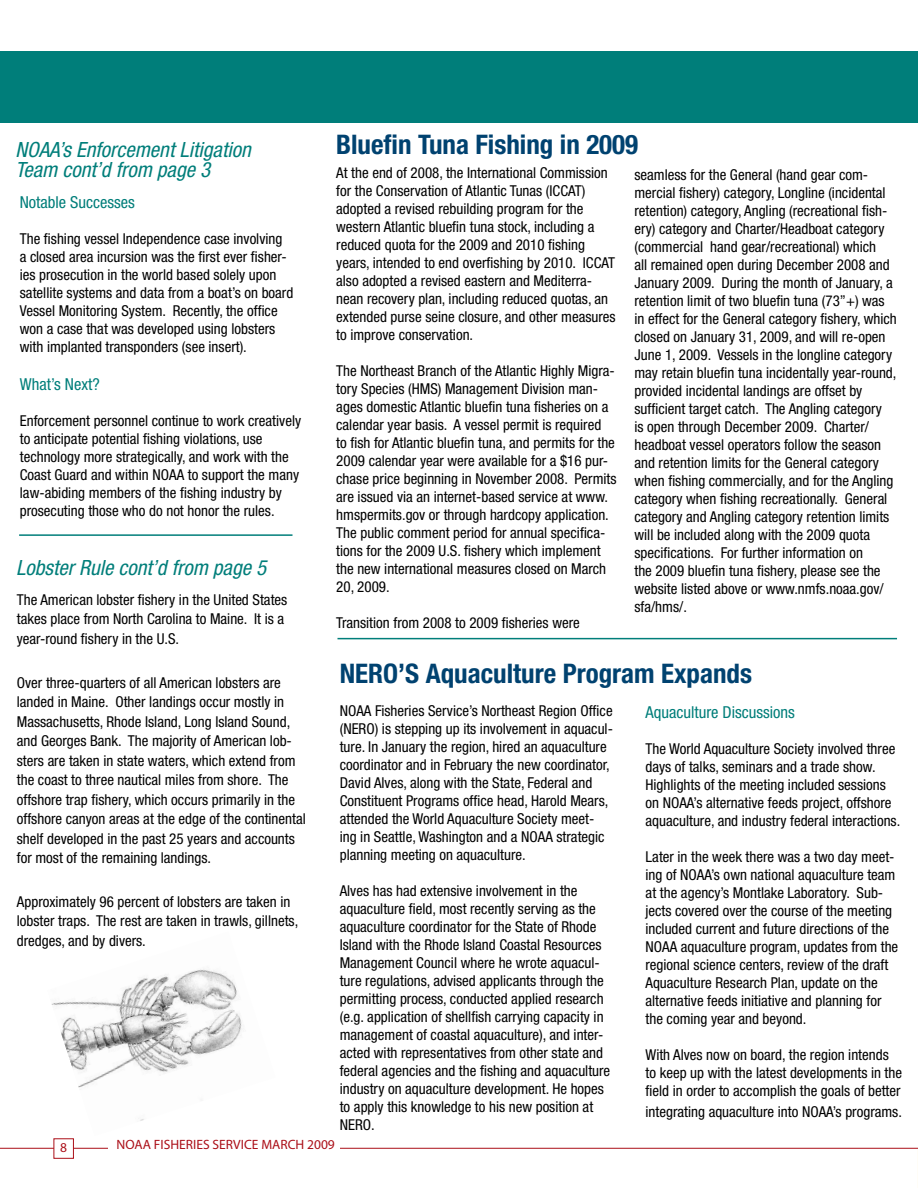
<style>
.page{position:relative;width:918px;height:1188px;background:#fff}
.page>*{position:absolute;margin:0;border:0;box-sizing:border-box;transform-origin:0 0}
.t1{font:700 condensed 27px "Helvetica Neue LT Std";color:#004270}
.t2{font:italic condensed 21px/19.5px "Helvetica Neue LT Std";color:#007e7a}
.t3{font:condensed 16.5px "Helvetica Neue LT Std";color:#007e7a}
.t4{font:condensed 15px/18px "Helvetica Neue LT Std";color:#000}
.t5{font:13.5px "Myriad Pro";color:#ab0f18}
.t6{font:11.25px "Myriad Pro";letter-spacing:.01em;color:#ab0f18}
</style>
<div class="page">
<svg style="left:902px;top:1147px;width:16px;height:1px"></svg>
<hr style="left:0;top:1148px;width:918px;height:1px;background:#ab0f18">
<div style="left:54px;top:1139px;width:20px;height:20px;background:#fff;border:1px solid #ab0f18"></div>
<div style="left:108px;top:1143px;width:196px;height:18px;background:#fff"></div>
<div style="left:0;top:51px;width:918px;height:72px;background:#007e7a"></div>
<img style="left:51px;top:969px;width:191px;height:152px">
<hr style="left:19px;top:534px;width:273px;height:2px;background:#007e7a">
<div style="left:110px;top:1134px;width:230px;height:26px;background:#fff"></div>
<hr style="left:338px;top:638px;width:559px;height:1px;background:#007e7a">
<h2 class="t2" style="left:15px;top:141px;width:237px">NOAA’s Enforcement Litigation<br>Team cont’d from page 3</h2>
<p class="t3" style="left:20px;top:193px;width:117px">Notable Successes</p>
<p class="t4" style="left:20px;top:230px;width:275px">The fishing vessel Independence case involving<br>a closed area incursion was the first ever fisher&shy;ies prosecution in the world based solely upon satellite systems and data from a boat’s on board Vessel Monitoring System. Recently, the office won a case that was developed using lobsters with implanted transponders (see insert).</p>
<p class="t3" style="left:20px;top:375px;width:81px">What’s Next?</p>
<p class="t4" style="left:20px;top:412px;width:283px">Enforcement personnel continue to work creatively to anticipate potential fishing violations, use technology more strategically, and work with the Coast Guard and within NOAA to support the many law-abiding members of the fishing industry by prosecuting those who do not honor the rules.</p>
<h2 class="t2" style="left:16px;top:558px;width:252px">Lobster Rule cont’d from page 5</h2>
<p class="t4" style="left:17px;top:590px;width:272px;line-height:19.5px">The American lobster fishery in the United States takes place from North Carolina to Maine. It is a year-round fishery in the U.S.</p>
<p class="t4" style="left:17px;top:672px;width:290px;line-height:19.5px">Over three-quarters of all American lobsters are landed in Maine. Other landings occur mostly in Massachusetts, Rhode Island, Long Island Sound, and Georges Bank. The majority of American lob&shy;sters are taken in state waters, which extend from the coast to three nautical miles from shore. The offshore trap fishery, which occurs primarily in the offshore canyon areas at the edge of the continental shelf developed in the past 25 years and accounts for most of the remaining landings.</p>
<p class="t4" style="left:17px;top:892px;width:283px;line-height:19.5px">Approximately 96 percent of lobsters are taken in lobster traps. The rest are taken in trawls, gillnets, dredges, and by divers.</p>
<h1 class="t1" style="left:336px;top:128px;width:304px">Bluefin Tuna Fishing in 2009</h1>
<p class="t4" style="left:336px;top:163px;width:281px">At the end of 2008, the International Commission for the Conservation of Atlantic Tunas (ICCAT) adopted a revised rebuilding program for the western Atlantic bluefin tuna stock, including a reduced quota for the 2009 and 2010 fishing years, intended to end overfishing by 2010. ICCAT also adopted a revised eastern and Mediterra&shy;nean recovery plan, including reduced quotas, an extended purse seine closure, and other measures to improve conservation.</p>
<p class="t4" style="left:336px;top:361px;width:282px">The Northeast Branch of the Atlantic Highly Migra&shy;tory Species (HMS) Management Division man&shy;ages domestic Atlantic bluefin tuna fisheries on a calendar year basis. A vessel permit is required<br>to fish for Atlantic bluefin tuna, and permits for the 2009 calendar year were available for a $16 pur&shy;chase price beginning in November 2008. Permits are issued via an internet-based service at www. hmspermits.gov or through hardcopy application.<br>The public comment period for annual specifica&shy;tions for the 2009 U.S. fishery which implement the new international measures closed on March 20, 2009.</p>
<p class="t4" style="left:336px;top:613px;width:245px">Transition from 2008 to 2009 fisheries were</p>
<p class="t4" style="left:635px;top:166px;width:264px">seamless for the General (hand gear com&shy;mercial fishery) category, Longline (incidental retention) category, Angling (recreational fish&shy;ery) category and Charter/Headboat category (commercial hand gear/recreational) which<br>all remained open during December 2008 and January 2009. During the month of January, a retention limit of two bluefin tuna (73”+) was in effect for the General category fishery, which closed on January 31, 2009, and will re-open June 1, 2009. Vessels in the longline category may retain bluefin tuna incidentally year-round, provided incidental landings are offset by sufficient target catch. The Angling category<br>is open through December 2009. Charter/ headboat vessel operators follow the season and retention limits for the General category when fishing commercially, and for the Angling category when fishing recreationally. General category and Angling category retention limits will be included along with the 2009 quota specifications. For further information on<br>the 2009 bluefin tuna fishery, please see the website listed above or www.nmfs.noaa.gov/ sfa/hms/.</p>
<h1 class="t1" style="left:340px;top:657px;width:414px">NERO’S Aquaculture Program Expands</h1>
<p class="t4" style="left:340px;top:702px;width:275px">NOAA Fisheries Service’s Northeast Region Office (NERO) is stepping up its involvement in aquacul&shy;ture. In January the region, hired an aquaculture coordinator and in February the new coordinator, David Alves, along with the State, Federal and Constituent Programs office head, Harold Mears, attended the World Aquaculture Society meet&shy;ing in Seattle, Washington and a NOAA strategic planning meeting on aquaculture.</p>
<p class="t4" style="left:340px;top:882px;width:272px">Alves has had extensive involvement in the aquaculture field, most recently serving as the aquaculture coordinator for the State of Rhode Island with the Rhode Island Coastal Resources Management Council where he wrote aquacul&shy;ture regulations, advised applicants through the permitting process, conducted applied research (e.g. application of shellfish carrying capacity in management of coastal aquaculture), and inter&shy;acted with representatives from other state and federal agencies and the fishing and aquaculture industry on aquaculture development. He hopes to apply this knowledge to his new position at NERO.</p>
<p class="t3" style="left:646px;top:702px;width:151px">Aquaculture Discussions</p>
<p class="t4" style="left:646px;top:739px;width:256px">The World Aquaculture Society involved three days of talks, seminars and a trade show.<br>Highlights of the meeting included sessions on NOAA’s alternative feeds project, offshore aquaculture, and industry federal interactions.</p>
<p class="t4" style="left:646px;top:847px;width:254px">Later in the week there was a two day meet&shy;ing of NOAA’s own national aquaculture team at the agency’s Montlake Laboratory. Sub&shy;jects covered over the course of the meeting included current and future directions of the NOAA aquaculture program, updates from the regional science centers, review of the draft Aquaculture Research Plan, update on the alternative feeds initiative and planning for the coming year and beyond.</p>
<p class="t4" style="left:646px;top:1045px;width:258px">With Alves now on board, the region intends to keep up with the latest developments in the field in order to accomplish the goals of better</p>
<p class="t4" style="left:646px;top:1103px;width:258px">integrating aquaculture into NOAA’s programs.</p>
<p class="t5" style="left:117px;top:1136px;width:10px">NOAA</p>
<p class="t5" style="left:154px;top:1136px;width:8px">FISHERIES</p>
<p class="t5" style="left:213px;top:1136px;width:8px">SERVICE</p>
<p class="t5" style="left:261px;top:1136px;width:20px">MARCH</p>
<p class="t5" style="left:307px;top:1136px;width:29px">2009</p>
<p class="t5" style="left:60px;top:1139px;width:8px">8</p>
<p class="t6" style="left:111px;top:1141px;width:194px">NOAA FISHERIES SERVICE: FEBRUARY 2008</p>
</div>
